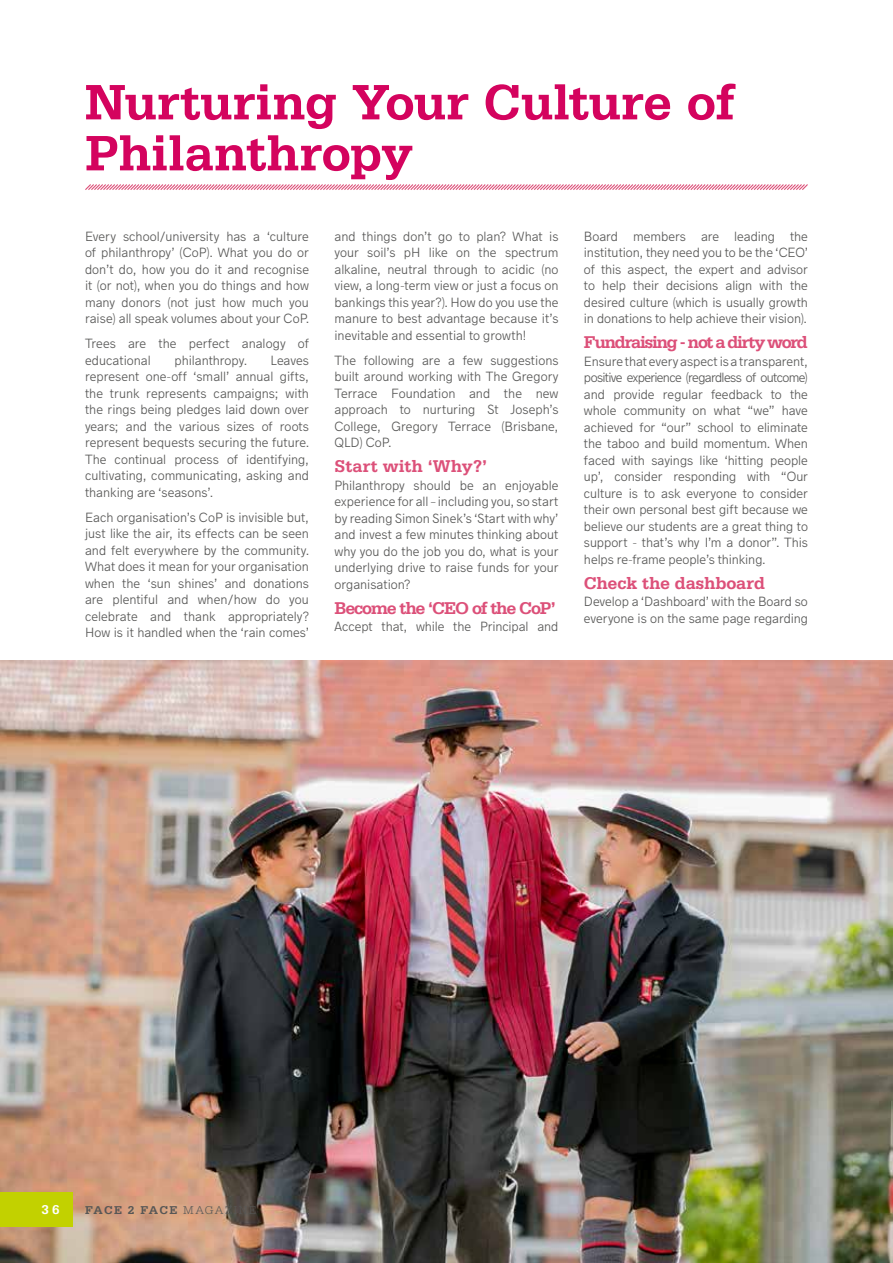
<style>
.page{position:relative;width:893px;height:1263px;background:#fff}
.page>*{position:absolute;margin:0;border:0;box-sizing:border-box;transform-origin:0 0}
.t1{font:700 52.5px/51px "Serifa Std";letter-spacing:-.01em;color:#d4035e}
.t2{font:700 18px "Serifa Std";letter-spacing:-.08em;color:#dc5079}
.t3{font:700 18px "Serifa Std";letter-spacing:-.055em;color:#dc5079}
.t4{font:700 18px "Serifa Std";letter-spacing:-.005em;color:#dc5079}
.t5{font:700 18px "Serifa Std";letter-spacing:.005em;color:#dc5079}
.t6{font:300 13.5px/16.5px "Hanken Sans";color:#575756;text-align:justify}
.t7{font:700 13.5px "Serifa Std";color:#fff}
.t8{font:700 12px "Serifa Std";letter-spacing:.1em;color:#575756}
.s1{font-weight:300}
</style>
<div class="page">
<img style="left:0;top:660px;width:893px;height:603px">
<svg style="left:85px;top:184px;width:723px;height:6px"></svg>
<div style="left:0;top:1193px;width:72px;height:34px;background:#c2d100"></div>
<h1 class="t1" style="left:85px;top:76px;width:651px">Nurturing Your Culture of<br>Philanthropy</h1>
<p class="t6" style="left:85px;top:227px;width:225px">Every school/university has a ‘culture of philanthropy’ (CoP). What you do or don’t do, how you do it and recognise it (or not), when you do things and how many donors (not just how much you raise) all speak volumes about your CoP.</p>
<p class="t6" style="left:85px;top:334px;width:225px">Trees are the perfect analogy of educational</p>
<p class="t6" style="left:85px;top:351px;width:225px;text-indent:185px">Leaves represent one-off ‘small’ annual gifts, the trunk represents campaigns; with the rings being pledges laid down over years; and the various sizes of roots represent bequests securing the future.<br>The continual process of identifying, cultivating, communicating, asking and thanking are ‘seasons’.</p>
<p class="t6" style="left:85px;top:508px;width:225px">Each organisation’s CoP is invisible but, just like the air, its effects can be seen and felt everywhere by the community.<br>What does it mean for your organisation when the ‘sun shines’ and donations are plentiful and when/how do you celebrate and thank appropriately?<br>How is it handled when the ‘rain comes’</p>
<p class="t6" style="left:175px;top:351px;width:74px">philanthropy.</p>
<p class="t6" style="left:334px;top:227px;width:225px">and things don’t go to plan? What is your soil’s pH like on the spectrum alkaline, neutral through to acidic (no view, a long-term view or just a focus on bankings this year?). How do you use the manure to best advantage because it’s inevitable and essential to growth!</p>
<p class="t6" style="left:334px;top:351px;width:225px">The following are a few suggestions built around working with The Gregory Terrace Foundation and the new approach to nurturing St Joseph’s College, Gregory Terrace (Brisbane, QLD) CoP.</p>
<h2 class="t5" style="left:334px;top:456px;width:154px">Start with ‘Why?’</h2>
<p class="t6" style="left:334px;top:476px;width:225px">Philanthropy should be an enjoyable experience for all – including you, so start by reading Simon Sinek’s ‘Start with why’ and invest a few minutes thinking about why you do the job you do, what is your underlying drive to raise funds for your organisation?</p>
<h2 class="t3" style="left:334px;top:597px;width:223px">Become the ‘CEO of the CoP’</h2>
<p class="t6" style="left:334px;top:617px;width:225px">Accept that, while the Principal and</p>
<p class="t6" style="left:584px;top:227px;width:225px">Board members are leading the institution, they need you to be the ‘CEO’ of this aspect, the expert and advisor to help their decisions align with the desired culture (which is usually growth in donations to help achieve their vision).</p>
<h2 class="t2" style="left:584px;top:332px;width:225px">Fundraising - not a dirty word</h2>
<p class="t6" style="left:584px;top:352px;width:225px">Ensure that every aspect is a transparent, positive experience (regardless of outcome) and provide regular feedback to the whole community on what “we” have achieved for “our” school to eliminate the taboo and build momentum. When faced with sayings like ‘hitting people up’, consider responding with “Our culture is to ask everyone to consider their own personal best gift because we believe our students are a great thing to support - that’s why I’m a donor”. This helps re-frame people’s thinking.</p>
<h2 class="t4" style="left:584px;top:572px;width:183px">Check the dashboard</h2>
<p class="t6" style="left:584px;top:592px;width:225px">Develop a ‘Dashboard’ with the Board so everyone is on the same page regarding</p>
<p class="t7" style="left:41px;top:1202px;width:20px">36</p>
<p class="t8" style="left:85px;top:1203px;width:173px">FACE 2 FACE <span class="s1">MAGAZINE</span></p>
</div>
